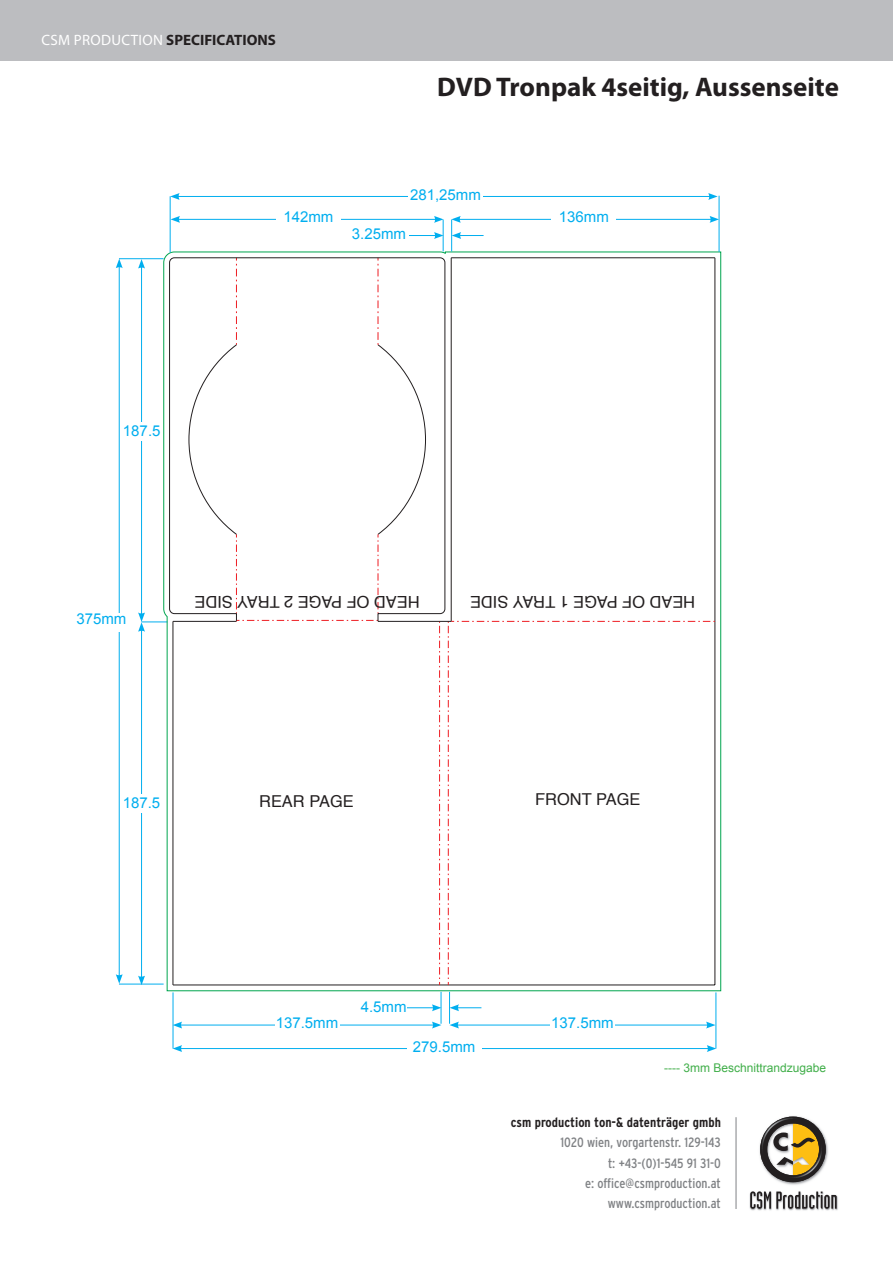
<style>
.page{position:relative;width:893px;height:1263px;background:#fff}
.page>*{position:absolute;margin:0;border:0;box-sizing:border-box;transform-origin:0 0}
.t1{font:700 27px "Myriad Pro";color:#231f20}
.t2{font:16.35px "Helvetica";color:#231f20}
.t3{font:15px "Arial";color:#00aeef}
.t4{font:700 15px "Myriad Pro";color:#231f20}
.t5{font:condensed 13.5px/20.2px "Interstate";color:#808285;text-align:right}
.t6{font:700 condensed 13.5px "Interstate";color:#231f20}
.t7{font:12px "Arial";color:#40ae49}
.s1{font-weight:400;color:#fff}
</style>
<div class="page">
<div style="left:0;top:0;width:893px;height:61px;background:#bcbdc0"></div>
<img style="left:749px;top:1139px;width:89px;height:72px">
<svg style="left:750px;top:1191px;width:87px;height:18px"></svg>
<img style="left:760px;top:1116px;width:66px;height:66px">
<hr style="left:736px;top:1117px;width:1px;height:92px;background:#808285">
<hr style="left:173px;top:992px;width:1px;height:56px;background:#00aeef">
<hr style="left:715px;top:992px;width:1px;height:56px;background:#00aeef">
<hr style="left:441px;top:992px;width:1px;height:32px;background:#00aeef">
<hr style="left:449px;top:992px;width:1px;height:32px;background:#00aeef">
<hr style="left:180px;top:1048px;width:529px;height:1px;background:#00aeef">
<svg style="left:173px;top:1045px;width:9px;height:7px"></svg>
<svg style="left:707px;top:1045px;width:9px;height:7px"></svg>
<div style="left:407px;top:1041px;width:74px;height:18px;background:#fff"></div>
<hr style="left:180px;top:1025px;width:254px;height:1px;background:#00aeef">
<svg style="left:173px;top:1021px;width:9px;height:7px"></svg>
<svg style="left:432px;top:1021px;width:9px;height:7px"></svg>
<hr style="left:457px;top:1025px;width:251px;height:1px;background:#00aeef">
<svg style="left:449px;top:1021px;width:10px;height:7px"></svg>
<svg style="left:706px;top:1021px;width:9px;height:7px"></svg>
<div style="left:275px;top:1017px;width:64px;height:19px;background:#fff"></div>
<div style="left:550px;top:1017px;width:65px;height:19px;background:#fff"></div>
<svg style="left:407px;top:1004px;width:34px;height:7px"></svg>
<svg style="left:450px;top:1004px;width:31px;height:7px"></svg>
<hr style="left:119px;top:258px;width:45px;height:1px;background:#00aeef">
<hr style="left:119px;top:984px;width:45px;height:1px;background:#00aeef">
<hr style="left:119px;top:266px;width:1px;height:710px;background:#00aeef">
<svg style="left:116px;top:974px;width:7px;height:10px"></svg>
<svg style="left:116px;top:259px;width:7px;height:9px"></svg>
<div style="left:69px;top:613px;width:65px;height:19px;background:#fff"></div>
<hr style="left:141px;top:266px;width:1px;height:349px;background:#00aeef">
<svg style="left:138px;top:259px;width:7px;height:10px"></svg>
<hr style="left:141px;top:629px;width:1px;height:349px;background:#00aeef">
<svg style="left:138px;top:976px;width:7px;height:9px"></svg>
<div style="left:121px;top:422px;width:42px;height:18px;background:#fff"></div>
<div style="left:121px;top:794px;width:41px;height:19px;background:#fff"></div>
<svg style="left:138px;top:612px;width:25px;height:20px"></svg>
<svg style="left:163px;top:251px;width:558px;height:740px"></svg>
<hr style="left:170px;top:196px;width:1px;height:56px;background:#00aeef">
<hr style="left:719px;top:196px;width:1px;height:56px;background:#00aeef">
<hr style="left:443px;top:220px;width:1px;height:31px;background:#00aeef">
<hr style="left:451px;top:220px;width:1px;height:31px;background:#00aeef">
<hr style="left:177px;top:196px;width:534px;height:1px;background:#00aeef">
<svg style="left:170px;top:193px;width:10px;height:7px"></svg>
<svg style="left:708px;top:193px;width:10px;height:7px"></svg>
<div style="left:408px;top:189px;width:75px;height:18px;background:#fff"></div>
<hr style="left:178px;top:219px;width:258px;height:1px;background:#00aeef">
<svg style="left:171px;top:216px;width:9px;height:7px"></svg>
<svg style="left:434px;top:216px;width:9px;height:7px"></svg>
<hr style="left:458px;top:219px;width:254px;height:1px;background:#00aeef">
<svg style="left:451px;top:216px;width:10px;height:7px"></svg>
<svg style="left:710px;top:216px;width:9px;height:7px"></svg>
<div style="left:276px;top:211px;width:64px;height:19px;background:#fff"></div>
<div style="left:552px;top:211px;width:64px;height:19px;background:#fff"></div>
<svg style="left:409px;top:232px;width:34px;height:7px"></svg>
<svg style="left:452px;top:232px;width:32px;height:7px"></svg>
<p class="t4" style="left:42px;top:31px;width:236px"><span class="s1">CSM PRODUCTION</span> SPECIFICATIONS</p>
<h1 class="t1" style="left:437px;top:72px;width:403px">DVD Tronpak 4seitig, Aussenseite</h1>
<p class="t3" style="left:410px;top:184px;width:72px">281,25mm</p>
<p class="t3" style="left:283px;top:207px;width:52px">142mm</p>
<p class="t3" style="left:559px;top:207px;width:52px">136mm</p>
<p class="t3" style="left:352px;top:224px;width:56px">3.25mm</p>
<p class="t3" style="left:123px;top:421px;width:39px">187.5</p>
<p class="t3" style="left:76px;top:609px;width:52px">375mm</p>
<p class="t2" style="left:420px;top:614px;width:227px;rotate:-180deg">HEAD OF PAGE 2 TRAY SIDE</p>
<p class="t2" style="left:695px;top:614px;width:227px;rotate:-180deg">HEAD OF PAGE 1 TRAY SIDE</p>
<p class="t3" style="left:123px;top:793px;width:39px">187.5</p>
<p class="t2" style="left:259px;top:789px;width:96px">REAR PAGE</p>
<p class="t2" style="left:535px;top:787px;width:107px">FRONT PAGE</p>
<p class="t3" style="left:361px;top:996px;width:47px">4.5mm</p>
<p class="t3" style="left:276px;top:1013px;width:64px">137.5mm</p>
<p class="t3" style="left:551px;top:1013px;width:64px">137.5mm</p>
<p class="t3" style="left:413px;top:1036px;width:64px">279.5mm</p>
<p class="t7" style="left:664px;top:1060px;width:164px">---- 3mm Beschnittrandzugabe</p>
<p class="t6" style="left:511px;top:1115px;width:212px">csm production ton-&amp; datenträger gmbh</p>
<p class="t5" style="left:561px;top:1132px;width:162px">1020 wien, vorgartenstr. 129-143 t: +43-(0)1-545 91 31-0<br>e: office@csmproduction.at www.csmproduction.at</p>
</div>
